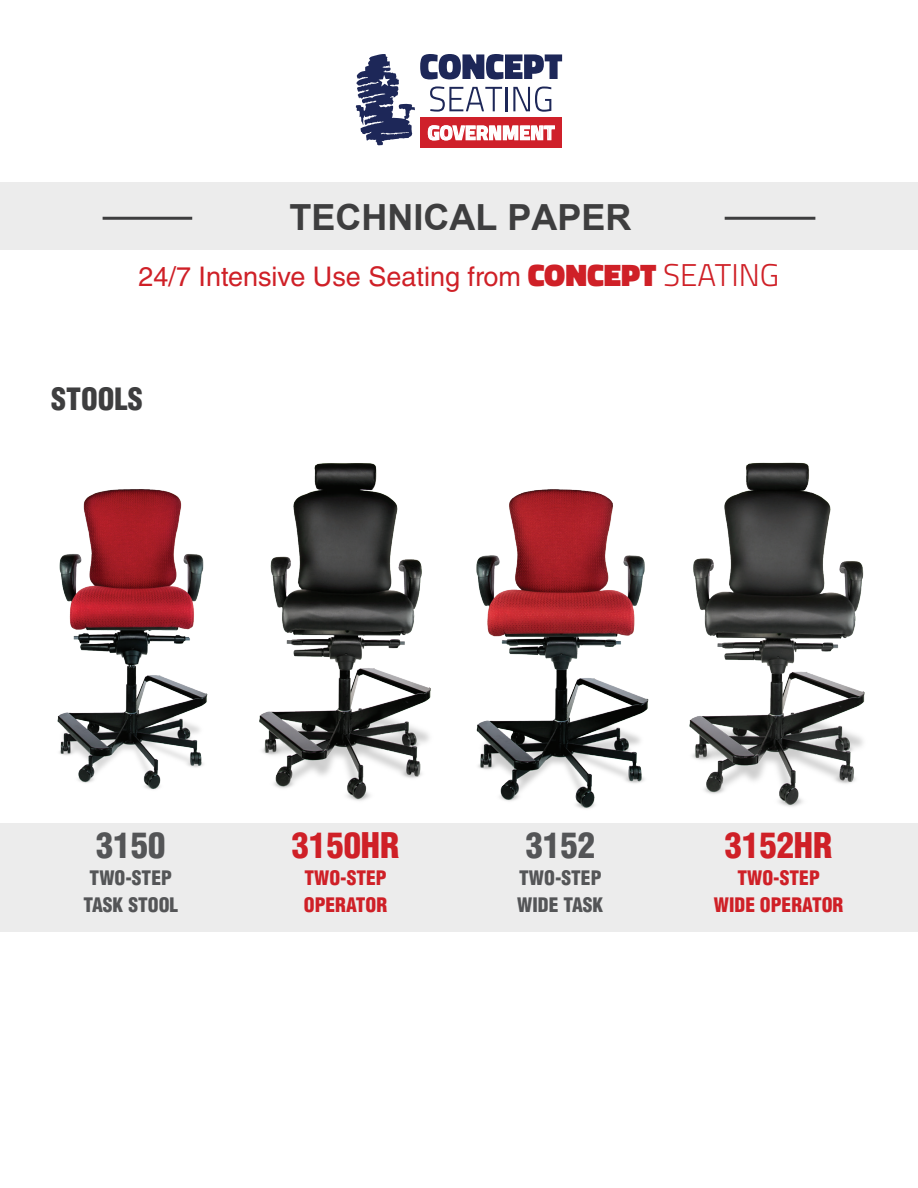
<style>
.page{position:relative;width:918px;height:1188px;background:#fff}
.page>*{position:absolute;margin:0;border:0;box-sizing:border-box;transform-origin:0 0}
.t1{font:700 36px "Arial";color:#3e3e3f}
.t2{font:900 condensed 34.5px "Helvetica LT Std";color:#cf2027}
.t3{font:900 condensed 34.5px "Helvetica LT Std";color:#545557}
.t4{font:900 condensed 30px "Helvetica LT Std";color:#3e3e3f}
.t5{font:27px "Helvetica LT Std";color:#cf2027}
.t6{font:900 condensed 19.5px/27px "Helvetica LT Std";color:#cf2027}
.t7{font:900 condensed 19.5px/27px "Helvetica LT Std";color:#545557;text-align:center}
.s1{font-family:"Titillium";font-weight:900;font-size:31.5px}
.s2{font-family:"Titillium";font-weight:300;font-size:31.5px}
</style>
<div class="page">
<img style="left:57px;top:489px;width:151px;height:301px">
<img style="left:259px;top:463px;width:172px;height:338px">
<img style="left:476px;top:489px;width:173px;height:320px">
<img style="left:689px;top:462px;width:176px;height:345px">
<div style="left:0;top:824px;width:918px;height:108px;background:#ececec"></div>
<div style="left:420px;top:117px;width:142px;height:31px;background:#cf202a"></div>
<svg style="left:356px;top:54px;width:206px;height:91px"></svg>
<div style="left:0;top:182px;width:918px;height:68px;background:#ececec"></div>
<hr style="left:725px;top:217px;width:90px;height:3px;background:#3e3e3f">
<hr style="left:103px;top:217px;width:89px;height:3px;background:#3e3e3f">
<h1 class="t1" style="left:289px;top:192px;width:343px">TECHNICAL PAPER</h1>
<p class="t5" style="left:139px;top:261px;width:642px">24/7 Intensive Use Seating from <span class="s1">CONCEPT</span> <span class="s2">SEATING</span></p>
<p class="t4" style="left:51px;top:380px;width:93px">STOOLS</p>
<p class="t3" style="left:96px;top:823px;width:70px">3150</p>
<p class="t3" style="left:526px;top:823px;width:70px">3152</p>
<p class="t7" style="left:83px;top:865px;width:96px">TWO-STEP<br>TASK STOOL</p>
<p class="t7" style="left:517px;top:865px;width:88px;text-align:left">TWO-STEP<br>WIDE TASK</p>
<p class="t2" style="left:292px;top:823px;width:109px">3150HR</p>
<p class="t6" style="left:304px;top:865px;width:85px">TWO-STEP<br>OPERATOR</p>
<p class="t6" style="left:714px;top:865px;width:131px;text-align:center">TWO-STEP<br>WIDE OPERATOR</p>
<p class="t2" style="left:725px;top:823px;width:109px">3152HR</p>
</div>
